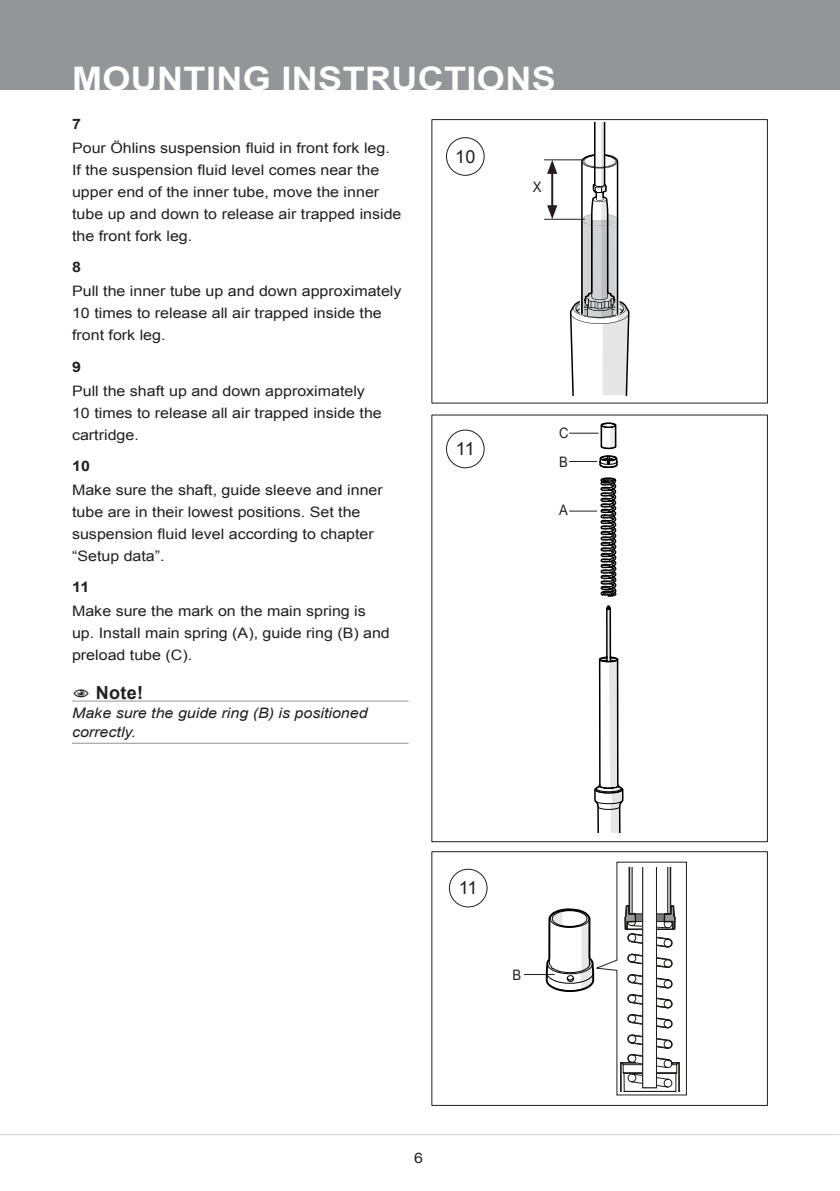
<style>
.page{position:relative;width:840px;height:1191px;background:#fff}
.page>*{position:absolute;margin:0;border:0;box-sizing:border-box;transform-origin:0 0}
.t1{font:700 32.4px "Arial";letter-spacing:.01em;color:#fff;scale:1.11 1}
.t2{font:700 18px "Arial";color:#231f20}
._10_Figure_no{font:18px "Arial";color:#231f20}
._6_Body_type{font:14.4px/22px "Arial";color:#231f20;scale:1.11 1}
._9_Body_Type_Italic{font:italic 14.4px/19px "Arial";color:#231f20;scale:1.11 1}
._7_Body_type_StepNo{font:700 14.4px "Arial";color:#231f20;scale:1.11 1}
._11_Figure_Text{font:14.4px "Arial Narrow";color:#231f20;scale:1.11 1}
</style>
<div class="page">
<div style="left:0;top:0;width:839px;height:90px;background:#939598"></div>
<hr style="left:0;top:1134px;width:838px;height:1px;background:#d1d2d4">
<hr style="left:72px;top:700px;width:336px;height:1px;background:#939598">
<hr style="left:72px;top:743px;width:336px;height:1px;background:#939598">
<div style="left:431px;top:851px;width:336px;height:255px;border:1px solid #231f20"></div>
<div style="left:445px;top:429px;width:39px;height:39px;border:1px solid #231f20;border-radius:50%"></div>
<div style="left:448px;top:868px;width:39px;height:39px;border:1px solid #231f20;border-radius:50%"></div>
<div style="left:445px;top:137px;width:39px;height:39px;border:1px solid #231f20;border-radius:50%"></div>
<svg style="left:569px;top:122px;width:60px;height:273px"></svg>
<hr style="left:544px;top:159px;width:39px;height:1px;background:#231f20">
<hr style="left:544px;top:219px;width:40px;height:1px;background:#231f20">
<hr style="left:551px;top:171px;width:2px;height:37px;background:#231f20">
<svg style="left:547px;top:205px;width:10px;height:14px"></svg>
<svg style="left:547px;top:160px;width:10px;height:14px"></svg>
<svg style="left:545px;top:861px;width:142px;height:235px"></svg>
<hr style="left:523px;top:974px;width:31px;height:1px;background:#231f20">
<svg style="left:569px;top:477px;width:54px;height:355px"></svg>
<svg style="left:569px;top:422px;width:49px;height:47px"></svg>
<h1 class="t1" style="left:72px;top:57px;width:437px">MOUNTING INSTRUCTIONS</h1>
<p class="_7_Body_type_StepNo" style="left:72px;top:114px;width:10px">7</p>
<p class="_6_Body_type" style="left:72px;top:137px;width:298px">Pour Öhlins suspension fluid in front fork leg.<br>If the suspension fluid level comes near the upper end of the inner tube, move the inner tube up and down to release air trapped inside the front fork leg.</p>
<p class="_7_Body_type_StepNo" style="left:72px;top:257px;width:10px">8</p>
<p class="_6_Body_type" style="left:72px;top:280px;width:298px">Pull the inner tube up and down approximately<br>10 times to release all air trapped inside the front fork leg.</p>
<p class="_7_Body_type_StepNo" style="left:72px;top:357px;width:10px">9</p>
<p class="_6_Body_type" style="left:72px;top:379px;width:280px">Pull the shaft up and down approximately<br>10 times to release all air trapped inside the cartridge.</p>
<p class="_7_Body_type_StepNo" style="left:72px;top:456px;width:18px">10</p>
<p class="_6_Body_type" style="left:72px;top:479px;width:281px">Make sure the shaft, guide sleeve and inner tube are in their lowest positions. Set the suspension fluid level according to chapter “Setup data”.</p>
<p class="_7_Body_type_StepNo" style="left:72px;top:577px;width:17px">11</p>
<p class="_6_Body_type" style="left:72px;top:600px;width:287px">Make sure the mark on the main spring is up. Install main spring (A), guide ring (B) and preload tube (C).</p>
<p class="t2" style="left:90px;top:681px;width:11px">1Not</p>
<p class="t2" style="left:137px;top:681px;width:7px">e!</p>
<p class="_9_Body_Type_Italic" style="left:72px;top:704px;width:267px">Make sure the guide ring (B) is positioned correctly.</p>
<p class="_10_Figure_no" style="left:455px;top:144px;width:22px">10</p>
<p class="_11_Figure_Text" style="left:532px;top:177px;width:9px">X</p>
<p class="_11_Figure_Text" style="left:558px;top:423px;width:10px">C</p>
<p class="_10_Figure_no" style="left:455px;top:437px;width:20px">11</p>
<p class="_11_Figure_Text" style="left:558px;top:451px;width:9px">B</p>
<p class="_11_Figure_Text" style="left:558px;top:499px;width:9px">A</p>
<p class="_10_Figure_no" style="left:458px;top:876px;width:20px">11</p>
<p class="_11_Figure_Text" style="left:512px;top:964px;width:9px">B</p>
<p class="_6_Body_type" style="left:414px;top:1147px;width:10px">6</p>
</div>
